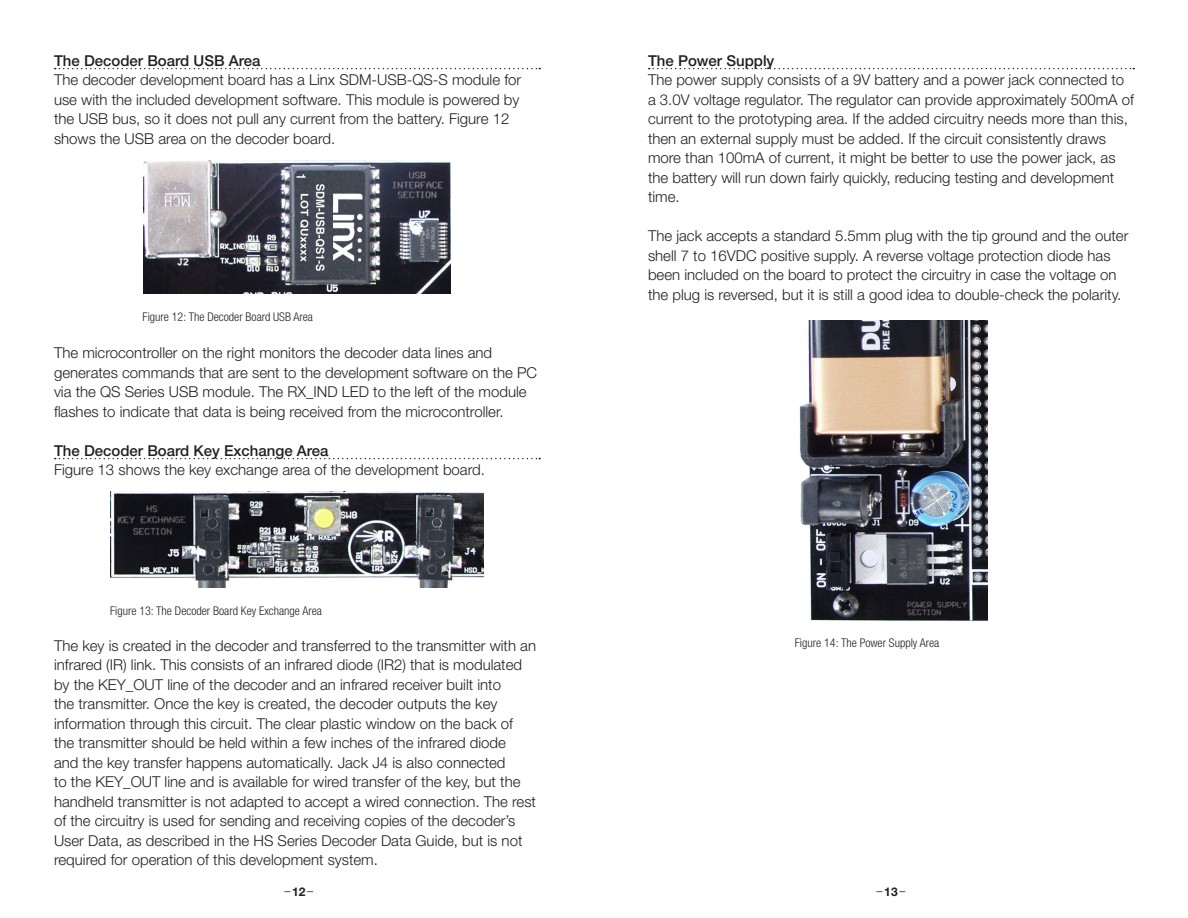
<style>
.page{position:relative;width:1188px;height:918px;background:#fff}
.page>*{position:absolute;margin:0;border:0;box-sizing:border-box;transform-origin:0 0}
.t1{font:300 15px/19.5px "Helvetica Neue";color:#231f20}
.t2{font:500 15px "Helvetica Neue";color:#231f20}
.t3{font:300 condensed 12px "Helvetica Neue";color:#231f20}
.t4{font:12px "Helvetica Neue";color:#0065a4}
.s1{font-weight:700;color:#231f20}
</style>
<div class="page">
<svg style="left:649px;top:68px;width:485px;height:1px"></svg>
<img style="left:799px;top:321px;width:188px;height:300px">
<svg style="left:55px;top:68px;width:485px;height:1px"></svg>
<svg style="left:55px;top:458px;width:485px;height:1px"></svg>
<img style="left:111px;top:492px;width:372px;height:96px">
<img style="left:144px;top:160px;width:306px;height:133px">
<p class="t2" style="left:54px;top:55px;width:208px">The Decoder Board USB Area</p>
<p class="t1" style="left:54px;top:72px;width:469px">The decoder development board has a Linx SDM-USB-QS-S module for use with the included development software. This module is powered by the USB bus, so it does not pull any current from the battery. Figure 12 shows the USB area on the decoder board.</p>
<p class="t3" style="left:143px;top:312px;width:172px">Figure 12: The Decoder Board USB Area</p>
<p class="t1" style="left:54px;top:345px;width:485px">The microcontroller on the right monitors the decoder data lines and generates commands that are sent to the development software on the PC via the QS Series USB module. The RX_IND LED to the left of the module flashes to indicate that data is being received from the microcontroller.</p>
<p class="t2" style="left:54px;top:445px;width:276px">The Decoder Board Key Exchange Area</p>
<p class="t1" style="left:54px;top:462px;width:433px">Figure 13 shows the key exchange area of the development board.</p>
<p class="t3" style="left:110px;top:606px;width:213px">Figure 13: The Decoder Board Key Exchange Area</p>
<p class="t1" style="left:54px;top:637px;width:484px">The key is created in the decoder and transferred to the transmitter with an infrared (IR) link. This consists of an infrared diode (IR2) that is modulated by the KEY_OUT line of the decoder and an infrared receiver built into<br>the transmitter. Once the key is created, the decoder outputs the key information through this circuit. The clear plastic window on the back of the transmitter should be held within a few inches of the infrared diode<br>and the key transfer happens automatically. Jack J4 is also connected<br>to the KEY_OUT line and is available for wired transfer of the key, but the handheld transmitter is not adapted to accept a wired connection. The rest of the circuitry is used for sending and receiving copies of the decoder’s User Data, as described in the HS Series Decoder Data Guide, but is not required for operation of this development system.</p>
<p class="t2" style="left:648px;top:55px;width:128px">The Power Supply</p>
<p class="t1" style="left:648px;top:72px;width:488px">The power supply consists of a 9V battery and a power jack connected to a 3.0V voltage regulator. The regulator can provide approximately 500mA of current to the prototyping area. If the added circuitry needs more than this, then an external supply must be added. If the circuit consistently draws more than 100mA of current, it might be better to use the power jack, as the battery will run down fairly quickly, reducing testing and development time.</p>
<p class="t1" style="left:648px;top:228px;width:482px">The jack accepts a standard 5.5mm plug with the tip ground and the outer shell 7 to 16VDC positive supply. A reverse voltage protection diode has been included on the board to protect the circuitry in case the voltage on the plug is reversed, but it is still a good idea to double-check the polarity.</p>
<p class="t3" style="left:795px;top:638px;width:146px">Figure 14: The Power Supply Area</p>
<p class="t4" style="left:284px;top:884px;width:30px">– <span class="s1">12</span>–</p>
<p class="t4" style="left:877px;top:884px;width:30px">– <span class="s1">13</span>–</p>
</div>
